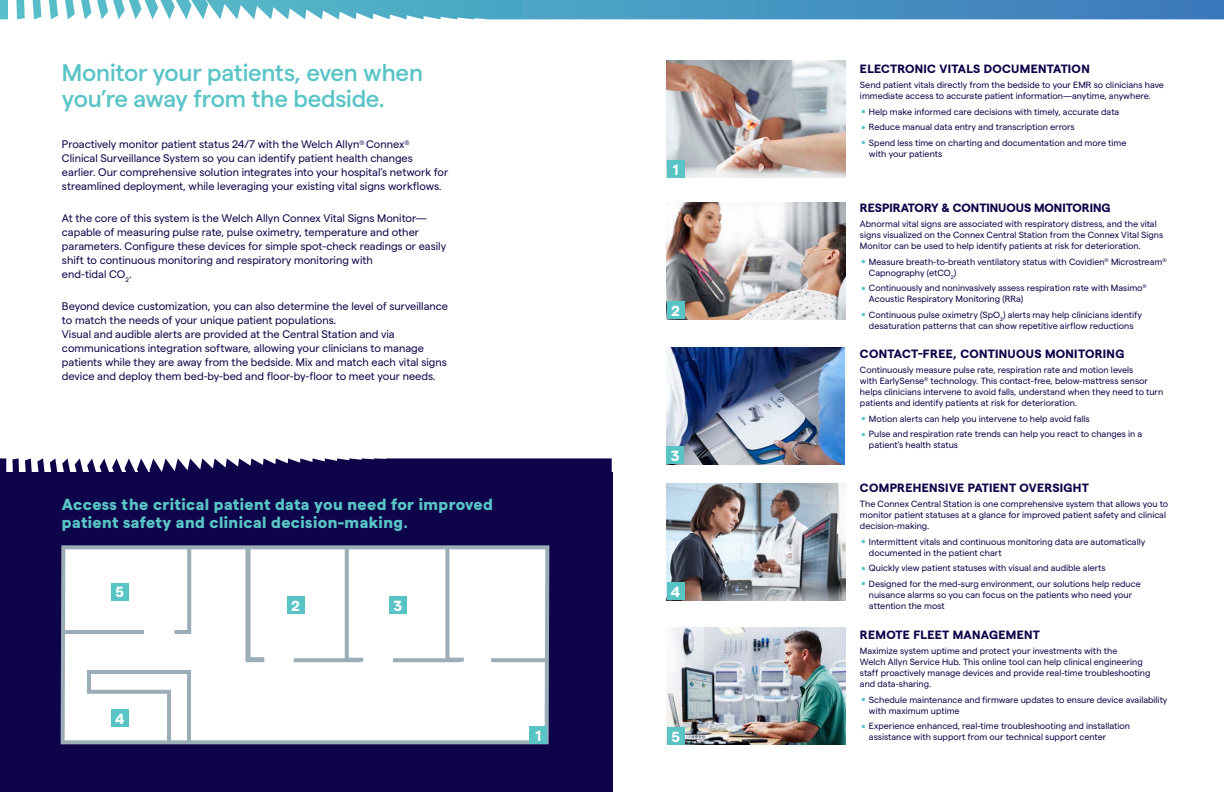
<style>
.page{position:relative;width:1224px;height:792px;background:#fff}
.page>*{position:absolute;margin:0;border:0;box-sizing:border-box;transform-origin:0 0}
.t1{font:28px "Matter";color:#59c4c6}
.H3-20_23-HR_BLUE{font:500 24px/26px "Matter";letter-spacing:-.01em;color:#59c4c6}
.H4-13_13-HR_BLUE{font:800 16px/18px "Matter";letter-spacing:.025em;color:#59c4c6}
.H4-13_13-HR_BLUE-2{font:700 14.6px "Matter";color:#fff}
.H4-13_13-HR_BLUE-3{font:700 12px "Matter";letter-spacing:.025em;color:#0d0449}
.H4-13_13-HR_BLUE-4{font:700 12px "Matter";color:#0d0449}
.BODY_COPY-11_14-MIDN{font:11px/14px "Matter";color:#0d0449}
.H4-13_13-HR_BLUE-5{font:9px/11px "Matter";color:#0d0449}
.s1{font-weight:700}
</style>
<div class="page">
<div style="left:0;top:473px;width:612px;height:319px;background:#0d0449"></div>
<img style="left:667px;top:628px;width:178px;height:117px">
<img style="left:667px;top:61px;width:178px;height:117px">
<img style="left:666px;top:347px;width:179px;height:117px">
<img style="left:667px;top:483px;width:178px;height:117px">
<img style="left:667px;top:202px;width:178px;height:117px">
<svg style="left:60px;top:545px;width:490px;height:200px;background:#f6f7f8"></svg>
<svg style="left:243px;top:545px;width:26px;height:120px;background:#e6eaed"></svg>
<svg style="left:170px;top:545px;width:23px;height:91px;background:#e6ebed"></svg>
<svg style="left:343px;top:545px;width:24px;height:119px;background:#eaeef0"></svg>
<svg style="left:443px;top:545px;width:25px;height:119px;background:#ebeef0"></svg>
<hr style="left:62px;top:630px;width:82px;height:4px;background:#9badb7">
<svg style="left:85px;top:668px;width:108px;height:77px;background:#e7ebee"></svg>
<div style="left:111px;top:583px;width:18px;height:17px;background:#59c4c6"></div>
<div style="left:111px;top:709px;width:18px;height:18px;background:#59c4c6"></div>
<div style="left:287px;top:596px;width:18px;height:18px;background:#59c4c6"></div>
<div style="left:389px;top:596px;width:18px;height:18px;background:#59c4c6"></div>
<div style="left:529px;top:726px;width:18px;height:18px;background:#59c4c6"></div>
<svg style="left:294px;top:658px;width:67px;height:4px"></svg>
<svg style="left:393px;top:658px;width:67px;height:4px"></svg>
<svg style="left:491px;top:658px;width:55px;height:4px"></svg>
<svg style="left:0;top:458px;width:612px;height:15px"></svg>
<div style="left:667px;top:160px;width:18px;height:18px;background:#59c4c6"></div>
<div style="left:667px;top:302px;width:18px;height:17px;background:#59c4c6"></div>
<div style="left:666px;top:446px;width:18px;height:18px;background:#59c4c6"></div>
<div style="left:667px;top:727px;width:18px;height:18px;background:#59c4c6"></div>
<div style="left:667px;top:582px;width:18px;height:18px;background:#59c4c6"></div>
<svg style="left:0;top:0;width:1224px;height:19px;background:#61a8ca"></svg>
<p class="H3-20_23-HR_BLUE" style="left:62px;top:58px;width:363px">Monitor your patients, even when you’re away from the bedside.</p>
<p class="BODY_COPY-11_14-MIDN" style="left:62px;top:137px;width:388px">Proactively monitor patient status 24/7 with the Welch Allyn<sup>®</sup> Connex<sup>®<br></sup>Clinical Surveillance System so you can identify patient health changes earlier. Our comprehensive solution integrates into your hospital’s network for streamlined deployment, while leveraging your existing vital signs workflows.</p>
<p class="BODY_COPY-11_14-MIDN" style="left:62px;top:211px;width:386px">At the core of this system is the Welch Allyn Connex Vital Signs Monitor— capable of measuring pulse rate, pulse oximetry, temperature and other parameters. Configure these devices for simple spot-check readings or easily shift to continuous monitoring and respiratory monitoring with<br>end-tidal CO<sub>2</sub>.</p>
<p class="BODY_COPY-11_14-MIDN" style="left:62px;top:299px;width:388px">Beyond device customization, you can also determine the level of surveillance to match the needs of your unique patient populations.<br>Visual and audible alerts are provided at the Central Station and via communications integration software, allowing your clinicians to manage patients while they are away from the bedside. Mix and match each vital signs device and deploy them bed-by-bed and floor-by-floor to meet your needs.</p>
<p class="H4-13_13-HR_BLUE" style="left:62px;top:494px;width:432px">Access the critical patient data you need for improved patient safety and clinical decision-making<span class="s1">.</span></p>
<p class="H4-13_13-HR_BLUE-2" style="left:116px;top:581px;width:10px">5</p>
<p class="H4-13_13-HR_BLUE-2" style="left:115px;top:708px;width:11px">4</p>
<p class="H4-13_13-HR_BLUE-2" style="left:291px;top:595px;width:10px">2</p>
<p class="H4-13_13-HR_BLUE-2" style="left:393px;top:595px;width:10px">3</p>
<p class="H4-13_13-HR_BLUE-2" style="left:536px;top:725px;width:7px">1</p>
<p class="H4-13_13-HR_BLUE-2" style="left:673px;top:159px;width:7px">1</p>
<p class="H4-13_13-HR_BLUE-2" style="left:671px;top:300px;width:10px">2</p>
<p class="H4-13_13-HR_BLUE-2" style="left:671px;top:445px;width:10px">3</p>
<p class="H4-13_13-HR_BLUE-2" style="left:671px;top:581px;width:11px">4</p>
<p class="H4-13_13-HR_BLUE-2" style="left:671px;top:726px;width:10px">5</p>
<p class="H4-13_13-HR_BLUE-3" style="left:860px;top:59px;width:231px">ELECTRONIC VITALS DOCUMENTATION</p>
<p class="H4-13_13-HR_BLUE-5" style="left:860px;top:79px;width:305px">Send patient vitals directly from the bedside to your EMR so clinicians have immediate access to accurate patient information—anytime, anywhere.</p>
<p class="t1" style="left:860px;top:83px;width:9px">.</p>
<p class="H4-13_13-HR_BLUE-5" style="left:869px;top:105px;width:252px">Help make informed care decisions with timely, accurate data</p>
<p class="t1" style="left:860px;top:98px;width:9px">.</p>
<p class="H4-13_13-HR_BLUE-5" style="left:869px;top:121px;width:207px">Reduce manual data entry and transcription errors</p>
<p class="t1" style="left:860px;top:114px;width:9px">.</p>
<p class="H4-13_13-HR_BLUE-5" style="left:869px;top:136px;width:259px">Spend less time on charting and documentation and more time with your patients</p>
<p class="H4-13_13-HR_BLUE-4" style="left:860px;top:199px;width:252px">RESPIRATORY &amp; CONTINUOUS MONITORING</p>
<p class="H4-13_13-HR_BLUE-5" style="left:860px;top:218px;width:305px">Abnormal vital signs are associated with respiratory distress, and the vital signs visualized on the Connex Central Station from the Connex Vital Signs<br>Monitor can be used to help identify patients at risk for deterioration.</p>
<p class="t1" style="left:860px;top:233px;width:9px">.</p>
<p class="H4-13_13-HR_BLUE-5" style="left:869px;top:256px;width:299px">Measure breath-to-breath ventilatory status with Covidien<sup>®</sup> Microstream<sup>®<br></sup>Capnography (etCO<sub>2</sub>)</p>
<p class="t1" style="left:860px;top:260px;width:9px">.</p>
<p class="H4-13_13-HR_BLUE-5" style="left:869px;top:282px;width:279px">Continuously and noninvasively assess respiration rate with Masimo<sup>®<br></sup>Acoustic Respiratory Monitoring (RRa)</p>
<p class="t1" style="left:860px;top:286px;width:9px">.</p>
<p class="H4-13_13-HR_BLUE-5" style="left:869px;top:309px;width:274px">Continuous pulse oximetry (SpO<sub>2</sub>) alerts may help clinicians identify desaturation patterns that can show repetitive airflow reductions</p>
<p class="H4-13_13-HR_BLUE-3" style="left:860px;top:344px;width:266px">CONTACT-FREE, CONTINUOUS MONITORING</p>
<p class="H4-13_13-HR_BLUE-5" style="left:860px;top:364px;width:305px">Continuously measure pulse rate, respiration rate and motion levels<br>with EarlySense<sup>®</sup> technology. This contact-free, below-mattress sensor helps clinicians intervene to avoid falls, understand when they need to turn patients and identify patients at risk for deterioration.</p>
<p class="t1" style="left:860px;top:390px;width:9px">.</p>
<p class="H4-13_13-HR_BLUE-5" style="left:869px;top:412px;width:222px">Motion alerts can help you intervene to help avoid falls</p>
<p class="t1" style="left:860px;top:405px;width:9px">.</p>
<p class="H4-13_13-HR_BLUE-5" style="left:869px;top:428px;width:275px">Pulse and respiration rate trends can help you react to changes in a patient’s health status</p>
<p class="H4-13_13-HR_BLUE-3" style="left:860px;top:478px;width:231px">COMPREHENSIVE PATIENT OVERSIGHT</p>
<p class="H4-13_13-HR_BLUE-5" style="left:860px;top:498px;width:310px">The Connex Central Station is one comprehensive system that allows you to monitor patient statuses at a glance for improved patient safety and clinical decision-making.</p>
<p class="t1" style="left:860px;top:513px;width:9px">.</p>
<p class="H4-13_13-HR_BLUE-5" style="left:869px;top:535px;width:278px">Intermittent vitals and continuous monitoring data are automatically documented in the patient chart</p>
<p class="t1" style="left:860px;top:539px;width:9px">.</p>
<p class="H4-13_13-HR_BLUE-5" style="left:869px;top:562px;width:238px">Quickly view patient statuses with visual and audible alerts</p>
<p class="t1" style="left:860px;top:555px;width:9px">.</p>
<p class="H4-13_13-HR_BLUE-5" style="left:869px;top:577px;width:273px">Designed for the med-surg environment, our solutions help reduce nuisance alarms so you can focus on the patients who need your attention the most</p>
<p class="H4-13_13-HR_BLUE-3" style="left:860px;top:626px;width:181px">REMOTE FLEET MANAGEMENT</p>
<p class="H4-13_13-HR_BLUE-5" style="left:860px;top:645px;width:292px">Maximize system uptime and protect your investments with the<br>Welch Allyn Service Hub. This online tool can help clinical engineering staff proactively manage devices and provide real-time troubleshooting and data-sharing.</p>
<p class="t1" style="left:860px;top:671px;width:9px">.</p>
<p class="H4-13_13-HR_BLUE-5" style="left:869px;top:693px;width:300px">Schedule maintenance and firmware updates to ensure device availability with maximum uptime</p>
<p class="t1" style="left:860px;top:697px;width:9px">.</p>
<p class="H4-13_13-HR_BLUE-5" style="left:869px;top:720px;width:263px">Experience enhanced, real-time troubleshooting and installation assistance with support from our technical support center</p>
</div>
